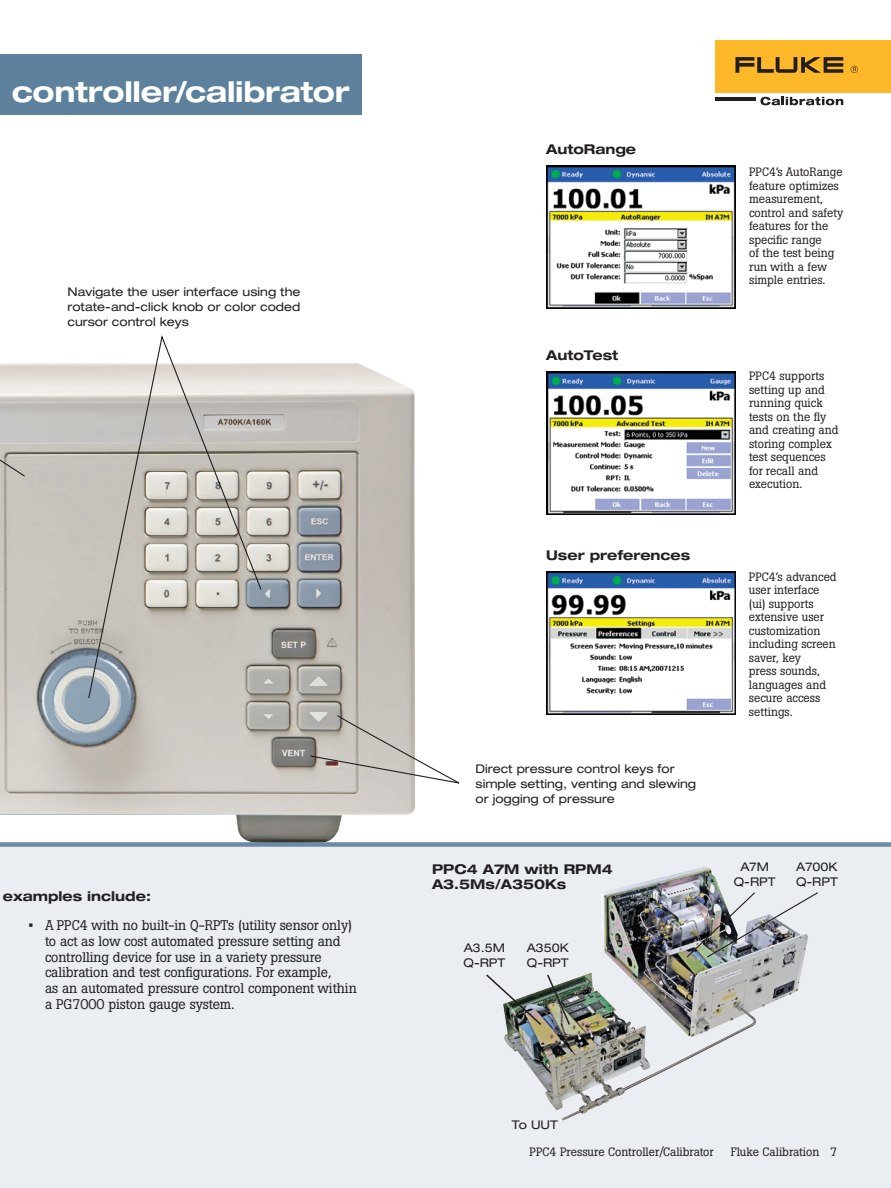
<style>
.page{position:relative;width:891px;height:1188px;background:#fff}
.page>*{position:absolute;margin:0;border:0;box-sizing:border-box;transform-origin:0 0}
.t1{font:700 expanded 28.5px "Helvetica Neue LT Std";letter-spacing:-.01em;color:#fff}
.Body_Copy_bulleted{font:13.8px/15.8px "Boton Pro";letter-spacing:-.005em;color:#231f20}
.Page_Subheads_2{font:700 expanded 13.5px/15.8px "Helvetica Neue LT Std";color:#231f20}
.Captions_below_image{font:12px/13.5px "Boton Pro";color:#231f20}
.Photo_callouts{font:expanded 12px/15px "Helvetica Neue LT Std";color:#231f20}
.s1{font-size:18px}
</style>
<div class="page">
<img style="left:0;top:363px;width:415px;height:479px">
<div style="left:0;top:844px;width:891px;height:344px;background:#eaedf1"></div>
<img style="left:504px;top:867px;width:300px;height:254px">
<img style="left:685px;top:891px;width:133px;height:68px">
<img style="left:486px;top:973px;width:85px;height:54px">
<div style="left:0;top:842px;width:891px;height:5px;background:#6c8aa5"></div>
<img style="left:546px;top:571px;width:189px;height:143px">
<img style="left:546px;top:165px;width:190px;height:143px">
<img style="left:546px;top:371px;width:190px;height:143px">
<div style="left:0;top:54px;width:362px;height:60px;background:#5d819c"></div>
<svg style="left:0;top:363px;width:26px;height:115px;background:#ccc9c3"></svg>
<svg style="left:87px;top:335px;width:175px;height:364px;background:#c9c6c0"></svg>
<svg style="left:309px;top:714px;width:151px;height:70px"></svg>
<div style="left:716px;top:40px;width:175px;height:53px;background:#fcb828"></div>
<svg style="left:735px;top:57px;width:108px;height:16px"></svg>
<svg style="left:851px;top:66px;width:7px;height:7px"></svg>
<hr style="left:716px;top:97px;width:40px;height:4px;background:#231f20">
<svg style="left:760px;top:97px;width:83px;height:8px"></svg>
<h1 class="t1" style="left:12px;top:74px;width:339px">controller/calibrator</h1>
<p class="Photo_callouts" style="left:68px;top:284px;width:234px;text-align:justify">Navigate the user interface using the rotate-and-click knob or color coded cursor control keys</p>
<p class="Page_Subheads_2" style="left:3px;top:888px;width:150px">examples include:</p>
<p class="Body_Copy_bulleted" style="left:45px;top:917px;width:313px;text-indent:-18px"><span class="s1">•</span> A PPC4 with no built-in Q-RPTs (utility sensor only) to act as low cost automated pressure setting and controlling device for use in a variety pressure calibration and test configurations. For example,<br>as an automated pressure control component within a PG7000 piston gauge system.</p>
<p class="Page_Subheads_2" style="left:546px;top:141px;width:92px">AutoRange</p>
<p class="Page_Subheads_2" style="left:546px;top:347px;width:73px">AutoTest</p>
<p class="Page_Subheads_2" style="left:546px;top:547px;width:146px">User preferences</p>
<p class="Photo_callouts" style="left:476px;top:761px;width:222px">Direct pressure control keys for simple setting, venting and slewing or jogging of pressure</p>
<p class="Page_Subheads_2" style="left:432px;top:861px;width:182px">PPC4 A7M with RPM4<br>A3.5Ms/A350Ks</p>
<p class="Photo_callouts" style="left:464px;top:940px;width:43px">A3.5M<br>Q-RPT</p>
<p class="Photo_callouts" style="left:527px;top:940px;width:44px">A350K<br>Q-RPT</p>
<p class="Captions_below_image" style="left:749px;top:165px;width:96px">PPC4’s AutoRange feature optimizes measurement, control and safety features for the specific range<br>of the test being run with a few simple entries.</p>
<p class="Captions_below_image" style="left:749px;top:369px;width:91px">PPC4 supports setting up and running quick tests on the fly and creating and storing complex test sequences for recall and execution.</p>
<p class="Captions_below_image" style="left:749px;top:570px;width:89px">PPC4’s advanced user interface (ui) supports extensive user customization including screen saver, key<br>press sounds, languages and secure access settings.</p>
<p class="Photo_callouts" style="left:734px;top:859px;width:43px;text-align:center">A7M<br>Q-RPT</p>
<p class="Photo_callouts" style="left:796px;top:859px;width:43px">A700K<br>Q-RPT</p>
<p class="Photo_callouts" style="left:512px;top:1117px;width:47px">To UUT</p>
<p class="Captions_below_image" style="left:523px;top:1145px;width:186px">P C4 Pressure Controller/Calibrator</p>
<p class="Captions_below_image" style="left:724px;top:1145px;width:115px">Fluke Calibration 11</p>
<p class="Captions_below_image" style="left:530px;top:1145px;width:186px">PPC4 Pressure Controller/Calibrator</p>
<p class="Captions_below_image" style="left:731px;top:1145px;width:108px">Fluke Calibration 7</p>
</div>
